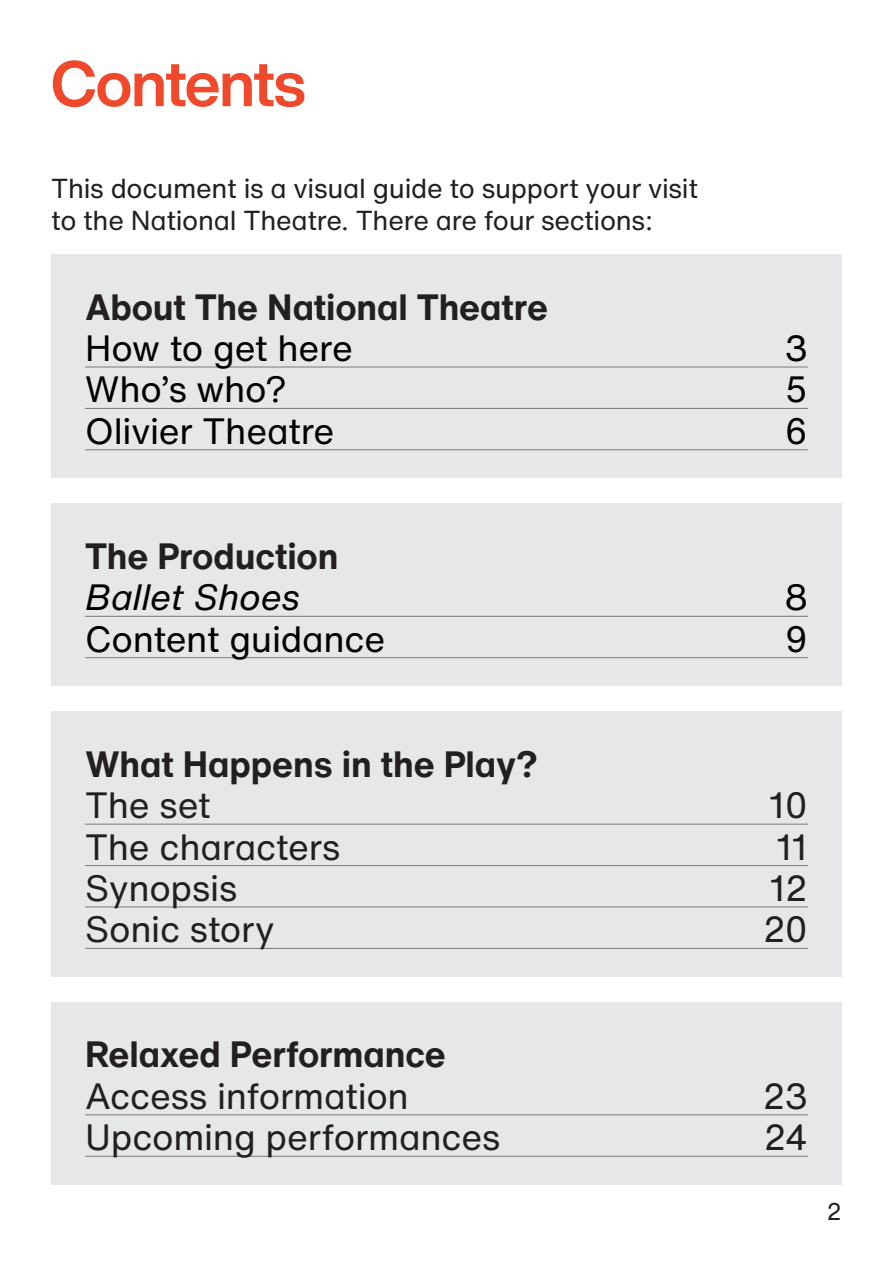
<style>
.page{position:relative;width:893px;height:1263px;background:#fff}
.page>*{position:absolute;margin:0;border:0;box-sizing:border-box;transform-origin:0 0}
.t1{font:700 63px "Helvetica Now NT Display";letter-spacing:-.02em;color:#ef482b}
.H2_Reg{font:36px "Helvetica Now NT Text";letter-spacing:-.01em;color:#231f20}
.H2_Bold{font:700 36px "Helvetica Now NT Text";letter-spacing:-.005em;color:#231f20}
.H2_Reg-2{font:36px "Helvetica Now NT Text";letter-spacing:-.01em;color:#000}
.H2_Reg-3{font:italic 36px "Helvetica Now NT Text";letter-spacing:-.005em;color:#000}
.t2{font:27px/32.4px "Helvetica Now NT Text";letter-spacing:-.01em;color:#231f20}
.t3{font:24px "Helvetica Now NT Text";color:#231f20}
</style>
<div class="page">
<div style="left:51px;top:254px;width:791px;height:224px;background:#e6e7e9"></div>
<hr style="left:85px;top:367px;width:723px;height:1px;background:#76797b">
<hr style="left:85px;top:408px;width:723px;height:1px;background:#76797b">
<hr style="left:85px;top:449px;width:723px;height:1px;background:#76797b">
<div style="left:51px;top:503px;width:791px;height:183px;background:#e6e7e9"></div>
<hr style="left:85px;top:616px;width:723px;height:1px;background:#76797b">
<hr style="left:85px;top:657px;width:723px;height:1px;background:#76797b">
<div style="left:51px;top:711px;width:791px;height:265px;background:#e6e7e9"></div>
<hr style="left:85px;top:824px;width:723px;height:1px;background:#76797b">
<hr style="left:85px;top:865px;width:723px;height:1px;background:#76797b">
<hr style="left:85px;top:906px;width:723px;height:1px;background:#76797b">
<hr style="left:85px;top:948px;width:723px;height:1px;background:#76797b">
<div style="left:51px;top:1002px;width:791px;height:182px;background:#e6e7e9"></div>
<hr style="left:85px;top:1114px;width:723px;height:1px;background:#76797b">
<hr style="left:85px;top:1156px;width:723px;height:1px;background:#76797b">
<h1 class="t1" style="left:51px;top:41px;width:256px">Contents</h1>
<p class="t2" style="left:51px;top:172px;width:649px">This document is a visual guide to support your visit to the National Theatre. There are four sections:</p>
<p class="H2_Bold" style="left:85px;top:282px;width:465px">About The National Theatre</p>
<p class="H2_Reg-2" style="left:85px;top:324px;width:269px">How to get here</p>
<p class="H2_Reg-2" style="left:785px;top:324px;width:25px">3</p>
<p class="H2_Reg-2" style="left:85px;top:365px;width:204px">Who’s who?</p>
<p class="H2_Reg-2" style="left:785px;top:365px;width:25px">5</p>
<p class="H2_Reg-2" style="left:85px;top:407px;width:251px">Olivier Theatre</p>
<p class="H2_Reg-2" style="left:785px;top:407px;width:25px">6</p>
<p class="H2_Bold" style="left:85px;top:532px;width:255px">The Production</p>
<p class="H2_Reg-3" style="left:85px;top:573px;width:216px">Ballet Shoes</p>
<p class="H2_Reg-2" style="left:785px;top:573px;width:25px">8</p>
<p class="H2_Reg-2" style="left:85px;top:615px;width:302px">Content guidance</p>
<p class="H2_Reg-2" style="left:785px;top:615px;width:25px">9</p>
<p class="H2_Bold" style="left:85px;top:740px;width:454px">What Happens in the Play?</p>
<p class="H2_Reg" style="left:85px;top:781px;width:127px">The set</p>
<p class="H2_Reg" style="left:769px;top:781px;width:40px">10</p>
<p class="H2_Reg" style="left:85px;top:822px;width:257px">The characters</p>
<p class="H2_Reg" style="left:777px;top:822px;width:33px">11</p>
<p class="H2_Reg" style="left:85px;top:864px;width:154px">Synopsis</p>
<p class="H2_Reg" style="left:770px;top:864px;width:40px">12</p>
<p class="H2_Reg" style="left:85px;top:905px;width:191px">Sonic story</p>
<p class="H2_Reg" style="left:763px;top:905px;width:47px">20</p>
<p class="H2_Bold" style="left:85px;top:1030px;width:362px">Relaxed Performance</p>
<p class="H2_Reg" style="left:85px;top:1072px;width:325px">Access information</p>
<p class="H2_Reg" style="left:763px;top:1072px;width:47px">23</p>
<p class="H2_Reg" style="left:85px;top:1113px;width:417px">Upcoming performances</p>
<p class="H2_Reg" style="left:763px;top:1113px;width:46px">24</p>
<p class="t3" style="left:827px;top:1196px;width:17px">2</p>
</div>
